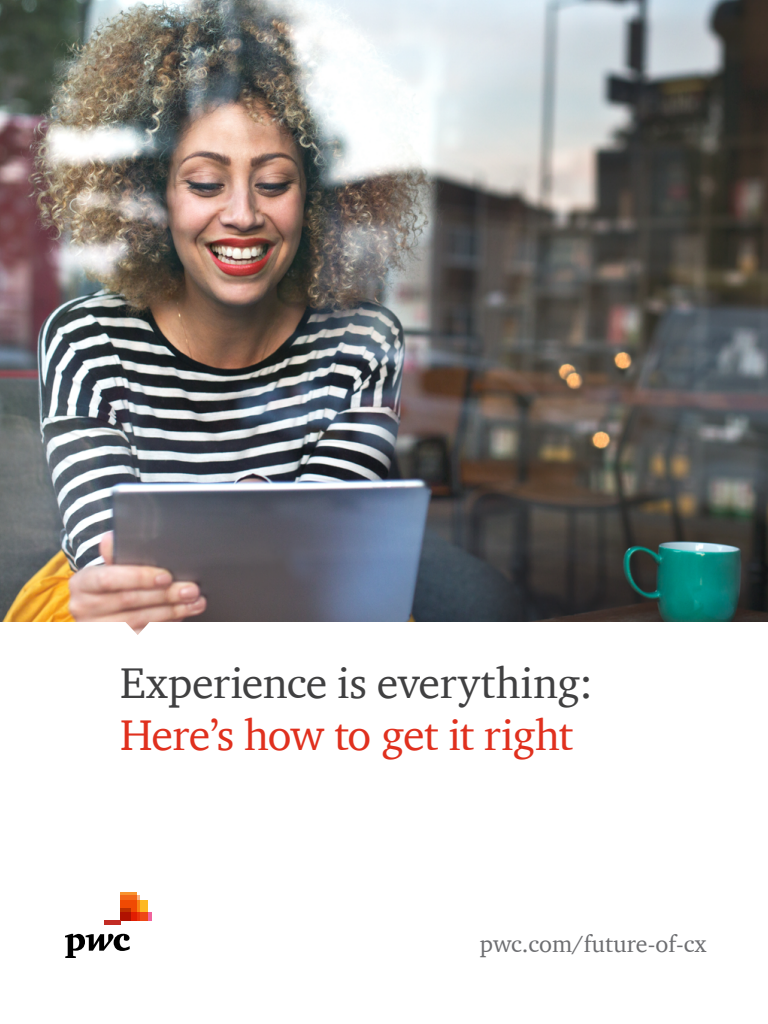
<style>
.page{position:relative;width:768px;height:1024px;background:#fff}
.page>*{position:absolute;margin:0;border:0;box-sizing:border-box;transform-origin:0 0}
.t1{font:44px "ITC Charter Com";letter-spacing:-.01em;color:#404041}
.t2{font:44px "ITC Charter Com";letter-spacing:-.02em;color:#e0301e}
.t3{font:24px "ITC Charter Com";color:#6d6e71}
</style>
<div class="page">
<div style="left:120px;top:900px;width:28px;height:20px;background:#fdb924"></div>
<svg style="left:140px;top:912px;width:12px;height:8px"></svg>
<svg style="left:137px;top:895px;width:3px;height:25px"></svg>
<svg style="left:120px;top:892px;width:17px;height:28px"></svg>
<svg style="left:120px;top:908px;width:10px;height:12px"></svg>
<hr style="left:104px;top:920px;width:16px;height:4px;background:#c22c25">
<svg style="left:65px;top:934px;width:65px;height:24px"></svg>
<img style="left:0;top:0;width:768px;height:635px">
<p class="t1" style="left:120px;top:656px;width:475px">Experience is everything:</p>
<p class="t2" style="left:120px;top:708px;width:455px">Here’s how to get it right</p>
<p class="t3" style="left:480px;top:929px;width:228px">pwc.com/future-of-cx</p>
</div>
